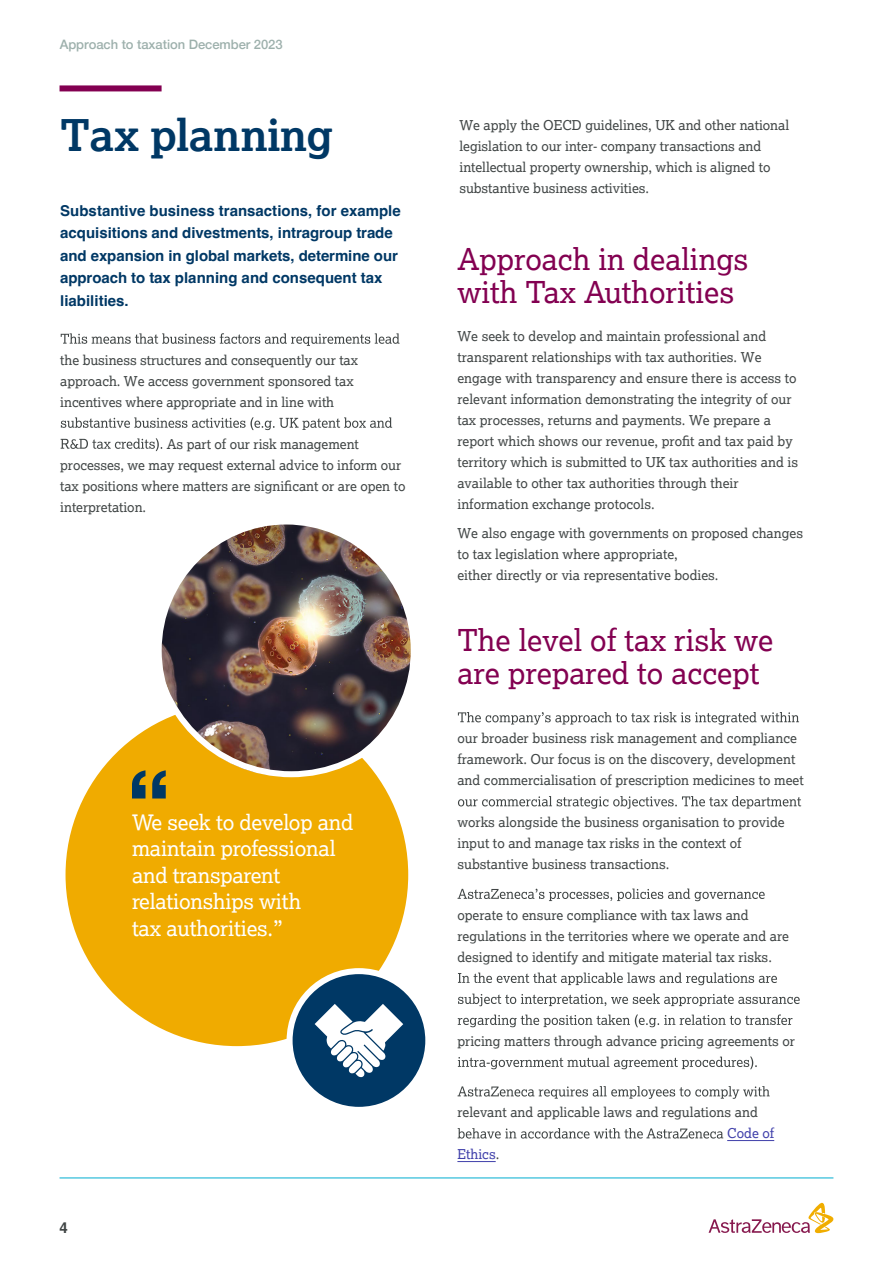
<style>
.page{position:relative;width:893px;height:1263px;background:#fff}
.page>*{position:absolute;margin:0;border:0;box-sizing:border-box;transform-origin:0 0}
.t1{font:700 43.5px "Lexia";letter-spacing:-.02em;color:#003865}
.t2{font:30px/33px "Lexia";color:#830051}
.t3{font:21.15px/26.5px "Lexia";letter-spacing:-.01em;color:#fff}
.t4{font:700 15px/22.5px "Helvetica";color:#003865}
.t5{font:700 15px "Helvetica";color:#404545}
.t6{font:13.5px/21px "Lexia";color:#404545}
.t7{font:13.5px "Lexia";color:#4040aa}
.t8{font:500 13.05px "Helvetica Neue";letter-spacing:-.005em;color:#9db0ac}
.s1{color:#404545}
</style>
<div class="page">
<svg style="left:709px;top:1203px;width:124px;height:30px"></svg>
<hr style="left:60px;top:1177px;width:773px;height:1px;background:#00add0">
<div style="left:60px;top:85px;width:102px;height:6px;background:#830051"></div>
<svg style="left:61px;top:333px;width:339px;height:13px"></svg>
<svg style="left:61px;top:417px;width:331px;height:13px"></svg>
<svg style="left:61px;top:438px;width:101px;height:13px"></svg>
<svg style="left:458px;top:712px;width:341px;height:13px"></svg>
<svg style="left:458px;top:796px;width:343px;height:13px"></svg>
<svg style="left:457px;top:888px;width:308px;height:13px"></svg>
<svg style="left:458px;top:972px;width:319px;height:13px"></svg>
<svg style="left:458px;top:993px;width:342px;height:13px"></svg>
<svg style="left:458px;top:1014px;width:334px;height:13px"></svg>
<svg style="left:458px;top:1056px;width:299px;height:13px"></svg>
<svg style="left:457px;top:1086px;width:313px;height:13px"></svg>
<svg style="left:458px;top:1128px;width:265px;height:10px"></svg>
<hr style="left:457px;top:1161px;width:39px;height:1px;background:#4040aa">
<hr style="left:727px;top:1140px;width:47px;height:1px;background:#4040aa">
<div style="left:63px;top:700px;width:348px;height:349px;background:#f0ab00;border-radius:50%"></div>
<div style="left:290px;top:971px;width:138px;height:139px;background:#003865;border-radius:50%"></div>
<div style="left:287px;top:968px;width:144px;height:145px;border:6px solid #fff;border-radius:50%"></div>
<svg style="left:315px;top:1004px;width:88px;height:74px"></svg>
<svg style="left:132px;top:770px;width:34px;height:28px"></svg>
<img style="left:162px;top:524px;width:249px;height:252px">
<div style="left:151px;top:494px;width:280px;height:283px;border:6px solid #fff;border-radius:50%"></div>
<p class="t8" style="left:60px;top:34px;width:224px">Approach to taxation December 2023</p>
<h1 class="t1" style="left:60px;top:107px;width:274px">Tax planning</h1>
<p class="t4" style="left:60px;top:201px;width:342px">Substantive business transactions, for example acquisitions and divestments, intragroup trade and expansion in global markets, determine our approach to tax planning and consequent tax liabilities.</p>
<p class="t6" style="left:60px;top:349px;width:299px">the business structures and consequently our tax approach. We access government sponsored tax incentives where appropriate and in line with</p>
<p class="t6" style="left:60px;top:433px;width:347px;text-indent:107px">As part of our risk management processes, we may request external advice to inform our tax positions where matters are significant or are open to interpretation.</p>
<h3 class="t3" style="left:132px;top:808px;width:223px">We seek to develop and maintain professional and transparent relationships with<br>tax authorities.”</h3>
<p class="t5" style="left:60px;top:1219px;width:10px">4</p>
<p class="t6" style="left:459px;top:114px;width:331px">We apply the OECD guidelines, UK and other national legislation to our inter- company transactions and intellectual property ownership, which is aligned to substantive business activities.</p>
<h2 class="t2" style="left:457px;top:241px;width:293px">Approach in dealings with Tax Authorities</h2>
<p class="t6" style="left:457px;top:325px;width:342px">We seek to develop and maintain professional and transparent relationships with tax authorities. We engage with transparency and ensure there is access to relevant information demonstrating the integrity of our tax processes, returns and payments. We prepare a report which shows our revenue, profit and tax paid by territory which is submitted to UK tax authorities and is available to other tax authorities through their information exchange protocols.</p>
<p class="t6" style="left:457px;top:522px;width:347px">We also engage with governments on proposed changes to tax legislation where appropriate,<br>either directly or via representative bodies.</p>
<h2 class="t2" style="left:457px;top:623px;width:317px">The level of tax risk we are prepared to accept</h2>
<p class="t6" style="left:457px;top:727px;width:348px">our broader business risk management and compliance framework. Our focus is on the discovery, development and commercialisation of prescription medicines to meet</p>
<p class="t6" style="left:457px;top:811px;width:329px">works alongside the business organisation to provide input to and manage tax risks in the context of substantive business transactions.</p>
<p class="t6" style="left:457px;top:904px;width:333px">operate to ensure compliance with tax laws and regulations in the territories where we operate and are designed to identify and mitigate material tax risks.</p>
<p class="t6" style="left:457px;top:1030px;width:339px">pricing matters through advance pricing agreements or</p>
<p class="t6" style="left:457px;top:1102px;width:302px">relevant and applicable laws and regulations and</p>
<p class="t7" style="left:727px;top:1125px;width:49px">Code of</p>
<p class="t7" style="left:457px;top:1146px;width:43px">Ethics<span class="s1">.</span></p>
</div>
